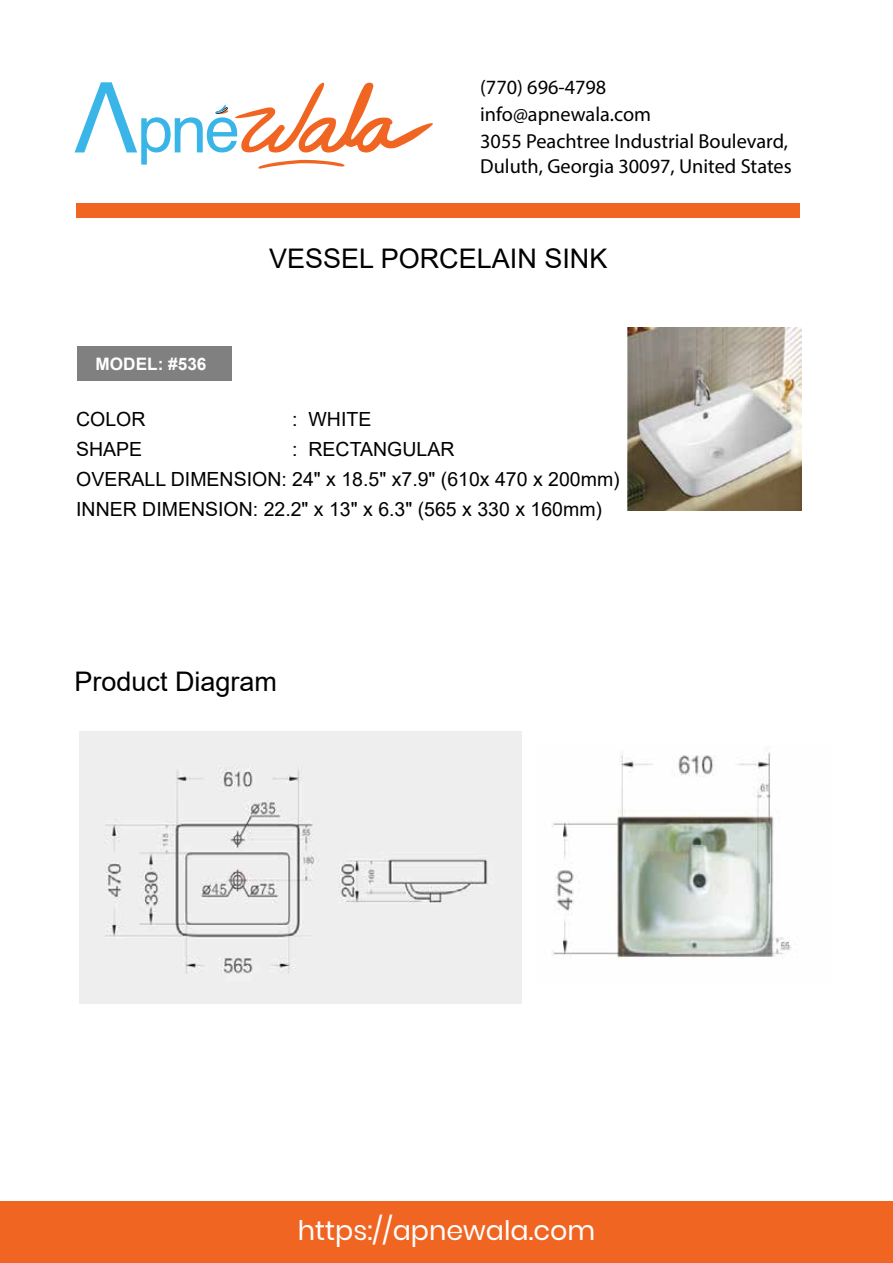
<style>
.page{position:relative;width:893px;height:1263px;background:#fff}
.page>*{position:absolute;margin:0;border:0;box-sizing:border-box;transform-origin:0 0}
.t1{font:27px "Arial";color:#000}
.t2{font:27px "Poppins";color:#fff}
.t3{font:20.25px/24.3px "Myriad Pro";color:#000}
.t4{font:19.5px/30px "Arial";color:#000}
.t5{font:700 17.1px "Arial";color:#fff}
</style>
<div class="page">
<div style="left:76px;top:203px;width:84px;height:15px;background:#f16522"></div>
<div style="left:160px;top:203px;width:35px;height:15px;background:#f16522"></div>
<div style="left:195px;top:203px;width:55px;height:15px;background:#f16522"></div>
<div style="left:249px;top:203px;width:55px;height:15px;background:#f16522"></div>
<div style="left:304px;top:203px;width:54px;height:15px;background:#f16522"></div>
<div style="left:358px;top:203px;width:63px;height:15px;background:#f16522"></div>
<div style="left:421px;top:203px;width:175px;height:15px;background:#f16522"></div>
<div style="left:596px;top:203px;width:39px;height:15px;background:#f16522"></div>
<div style="left:635px;top:203px;width:55px;height:15px;background:#f16522"></div>
<div style="left:690px;top:203px;width:56px;height:15px;background:#f16522"></div>
<div style="left:746px;top:203px;width:54px;height:15px;background:#f16522"></div>
<div style="left:77px;top:347px;width:155px;height:34px;background:#808080"></div>
<svg style="left:75px;top:82px;width:358px;height:87px"></svg>
<div style="left:0;top:1201px;width:893px;height:62px;background:#f16522"></div>
<img style="left:627px;top:328px;width:174px;height:182px">
<img style="left:79px;top:732px;width:443px;height:271px">
<img style="left:552px;top:749px;width:239px;height:209px">
<p class="t3" style="left:480px;top:73px;width:172px;line-height:27.8px">(770) 696-4798 info@apnewala.com</p>
<p class="t3" style="left:480px;top:129px;width:313px">3055 Peachtree Industrial Boulevard,<br>Duluth, Georgia 30097, United States</p>
<p class="t5" style="left:96px;top:352px;width:112px">MODEL: #536</p>
<h1 class="t1" style="left:269px;top:239px;width:340px">VESSEL PORCELAIN SINK</h1>
<p class="t4" style="left:76px;top:404px;width:71px">COLOR</p>
<p class="t4" style="left:292px;top:404px;width:81px">: WHITE</p>
<p class="t4" style="left:76px;top:434px;width:68px">SHAPE</p>
<p class="t4" style="left:76px;top:434px;width:545px;text-indent:216px">: RECTANGULAR<br>OVERALL DIMENSION: 24" x 18.5" x7.9" (610x 470 x 200mm)<br>INNER DIMENSION: 22.2" x 13" x 6.3" (565 x 330 x 160mm)</p>
<h1 class="t1" style="left:75px;top:662px;width:204px">Product Diagram</h1>
<h1 class="t2" style="left:298px;top:1215px;width:299px">https://apnewala.com</h1>
</div>
